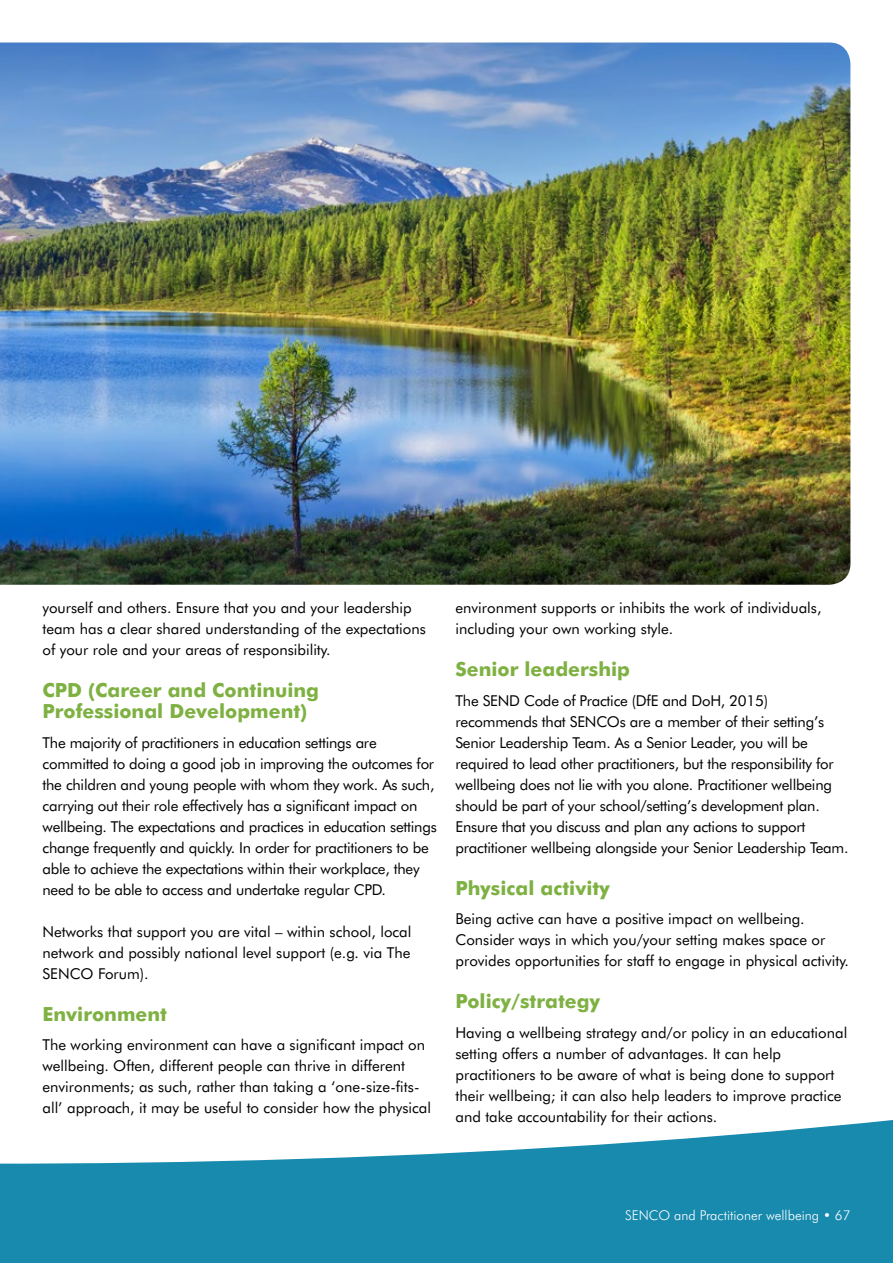
<style>
.page{position:relative;width:893px;height:1263px;background:#fff}
.page>*{position:absolute;margin:0;border:0;box-sizing:border-box;transform-origin:0 0}
.t1{font:700 19.5px/21px "Futura BT";color:#7eb142}
.t2{font:15px/21px "Futura BT";color:#000}
.t3{font:300 13.5px "Futura BT";color:#fff}
</style>
<div class="page">
<svg style="left:0;top:1120px;width:893px;height:143px;fill:#178aae"></svg>
<img style="left:0;top:43px;width:850px;height:542px">
<p class="t2" style="left:43px;top:597px;width:385px">yourself and others. Ensure that you and your leadership team has a clear shared understanding of the expectations of your role and your areas of responsibility.</p>
<h1 class="t1" style="left:43px;top:680px;width:278px">CPD (Career and Continuing<br>Professional Development)</h1>
<p class="t2" style="left:43px;top:732px;width:396px">The majority of practitioners in education settings are committed to doing a good job in improving the outcomes for the children and young people with whom they work. As such, carrying out their role effectively has a significant impact on wellbeing. The expectations and practices in education settings change frequently and quickly. In order for practitioners to be able to achieve the expectations within their workplace, they need to be able to access and undertake regular CPD.</p>
<p class="t2" style="left:43px;top:921px;width:370px;text-align:justify">Networks that support you are vital – within school, local network and possibly national level support (e.g. via The SENCO Forum).</p>
<h1 class="t1" style="left:43px;top:1003px;width:126px">Environment</h1>
<p class="t2" style="left:43px;top:1034px;width:390px">The working environment can have a significant impact on wellbeing. Often, different people can thrive in different environments; as such, rather than taking a ‘one-size-fits&shy;all’ approach, it may be useful to consider how the physical</p>
<p class="t2" style="left:455px;top:597px;width:367px">environment supports or inhibits the work of individuals, including your own working style.</p>
<h1 class="t1" style="left:455px;top:659px;width:176px">Senior leadership</h1>
<p class="t2" style="left:455px;top:690px;width:394px">The SEND Code of Practice (DfE and DoH, 2015) recommends that SENCOs are a member of their setting’s Senior Leadership Team. As a Senior Leader, you will be required to lead other practitioners, but the responsibility for wellbeing does not lie with you alone. Practitioner wellbeing should be part of your school/setting’s development plan.<br>Ensure that you discuss and plan any actions to support practitioner wellbeing alongside your Senior Leadership Team.</p>
<h1 class="t1" style="left:455px;top:877px;width:156px">Physical activity</h1>
<p class="t2" style="left:455px;top:908px;width:395px">Being active can have a positive impact on wellbeing.<br>Consider ways in which you/your setting makes space or provides opportunities for staff to engage in physical activity.</p>
<h1 class="t1" style="left:455px;top:991px;width:146px">Policy/strategy</h1>
<p class="t2" style="left:455px;top:1022px;width:393px">Having a wellbeing strategy and/or policy in an educational setting offers a number of advantages. It can help practitioners to be aware of what is being done to support their wellbeing; it can also help leaders to improve practice and take accountability for their actions.</p>
<p class="t3" style="left:625px;top:1207px;width:227px">SENCO and Practitioner wellbeing • 67</p>
</div>
